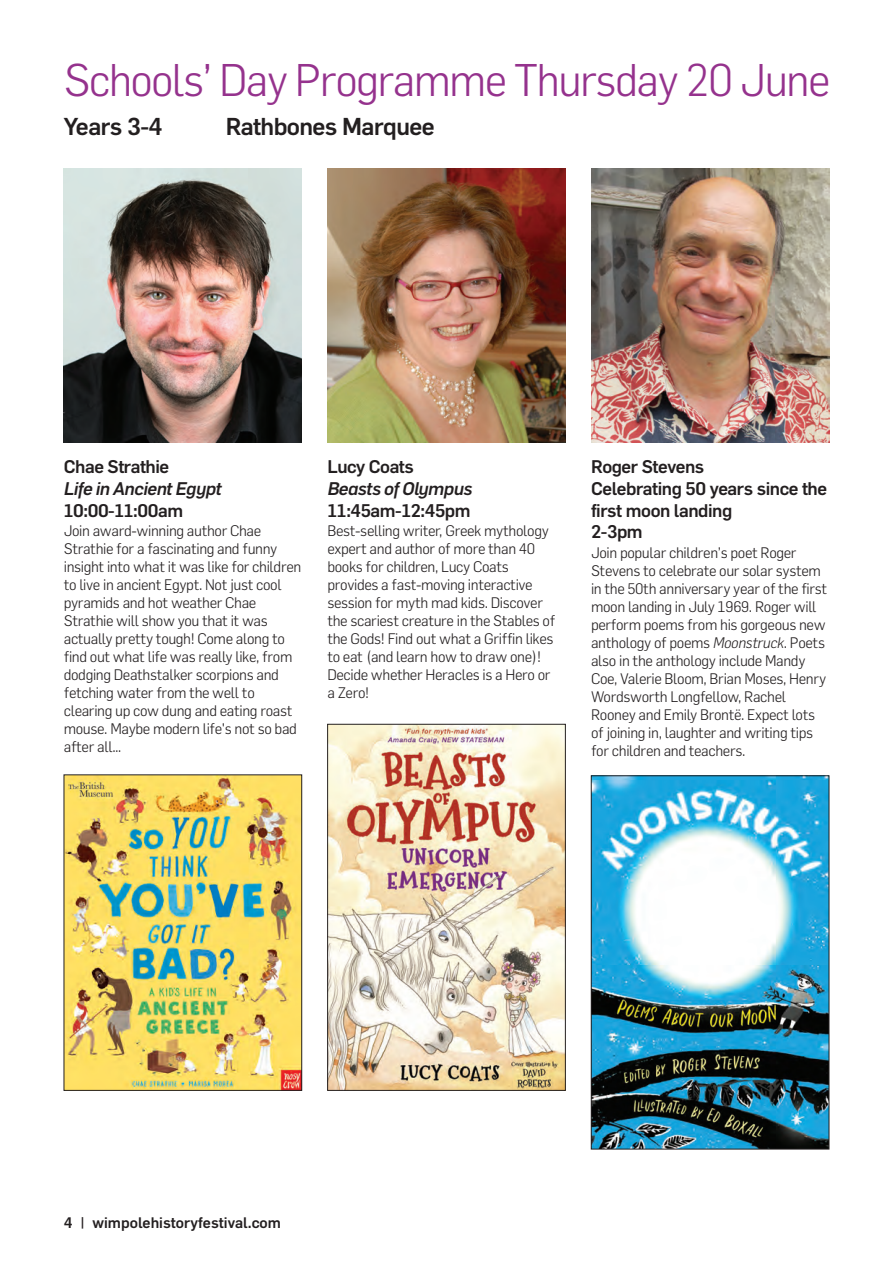
<style>
.page{position:relative;width:893px;height:1263px;background:#fff}
.page>*{position:absolute;margin:0;border:0;box-sizing:border-box;transform-origin:0 0}
.t1{font:300 44.85px "Flama";letter-spacing:-.04em;color:#95328d}
.t2{font:500 24px "Flama";letter-spacing:-.025em;color:#231f20}
.t3{font:500 18px/21.6px "Flama";letter-spacing:-.025em;color:#231f20}
.t4{font:italic 500 18px "Flama";letter-spacing:-.025em;color:#231f20}
.t5{font:300 15px/18px "Flama";letter-spacing:-.025em;color:#231f20}
.t6{font:500 15px "Flama";color:#231f20}
.s1{font-style:italic}
</style>
<div class="page">
<img style="left:64px;top:168px;width:238px;height:274px">
<img style="left:66px;top:777px;width:234px;height:311px">
<img style="left:327px;top:168px;width:239px;height:274px">
<img style="left:329px;top:726px;width:235px;height:362px">
<div style="left:327px;top:724px;width:239px;height:366px;border:1px solid #231f20"></div>
<img style="left:591px;top:168px;width:238px;height:274px">
<img style="left:593px;top:777px;width:234px;height:370px">
<div style="left:591px;top:775px;width:238px;height:374px;border:1px solid #231f20"></div>
<h1 class="t1" style="left:64px;top:59px;width:768px">Schools’ Day Programme Thursday 20 June</h1>
<h2 class="t2" style="left:64px;top:115px;width:101px">Years 3-4</h2>
<h2 class="t2" style="left:226px;top:115px;width:210px">Rathbones Marquee</h2>
<p class="t3" style="left:64px;top:457px;width:107px">Chae Strathie</p>
<p class="t4" style="left:64px;top:480px;width:159px">Life in Ancient Egypt</p>
<p class="t3" style="left:64px;top:500px;width:121px">10:00-11:00am</p>
<p class="t5" style="left:64px;top:522px;width:239px">Join award-winning author Chae Strathie for a fascinating and funny insight into what it was like for children to live in ancient Egypt. Not just cool pyramids and hot weather Chae Strathie will show you that it was actually pretty tough! Come along to find out what life was really like, from dodging Deathstalker scorpions and fetching water from the well to clearing up cow dung and eating roast mouse. Maybe modern life's not so bad after all…</p>
<p class="t3" style="left:327px;top:457px;width:88px">Lucy Coats</p>
<p class="t4" style="left:327px;top:480px;width:147px">Beasts of Olympus</p>
<p class="t3" style="left:327px;top:500px;width:145px">11:45am-12:45pm</p>
<p class="t5" style="left:327px;top:522px;width:229px">Best-selling writer, Greek mythology expert and author of more than 40 books for children, Lucy Coats provides a fast-moving interactive session for myth mad kids. Discover the scariest creature in the Stables of the Gods! Find out what a Griffin likes to eat (and learn how to draw one)!<br>Decide whether Heracles is a Hero or a Zero!</p>
<p class="t3" style="left:591px;top:457px;width:237px">Roger Stevens<br>Celebrating 50 years since the first moon landing<br>2-3pm</p>
<p class="t5" style="left:591px;top:544px;width:238px">Join popular children’s poet Roger Stevens to celebrate our solar system in the 50th anniversary year of the first moon landing in July 1969. Roger will perform poems from his gorgeous new anthology of poems <span class="s1">Moonstruck</span>. Poets also in the anthology include Mandy Coe, Valerie Bloom, Brian Moses, Henry Wordsworth Longfellow, Rachel Rooney and Emily Brontë. Expect lots of joining in, laughter and writing tips for children and teachers.</p>
<p class="t6" style="left:64px;top:1216px;width:219px">4 | wimpolehistoryfestival.com</p>
</div>
